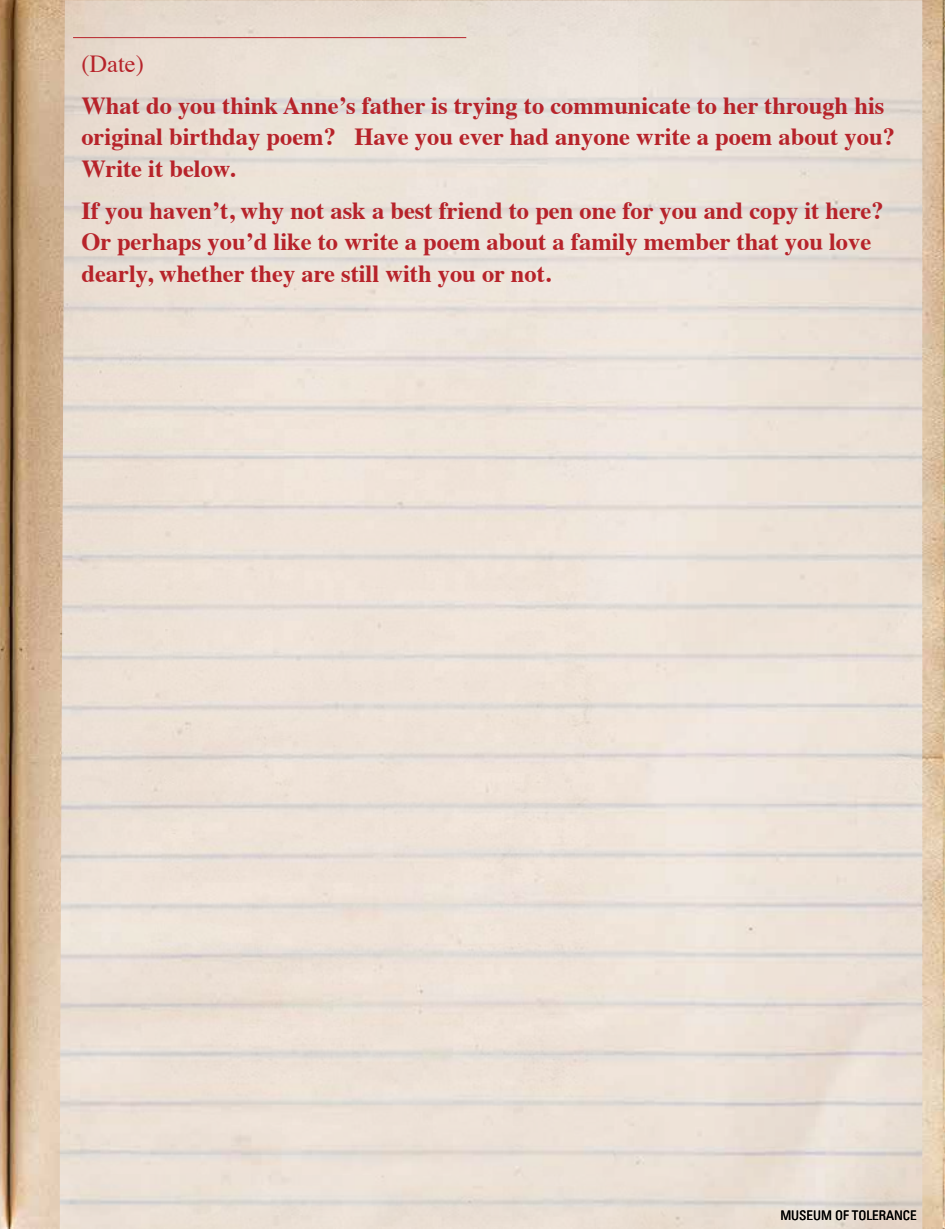
<style>
.page{position:relative;width:945px;height:1229px;background:#fff}
.page>*{position:absolute;margin:0;border:0;box-sizing:border-box;transform-origin:0 0}
.t1{font:700 24.5px/31.5px "Times";color:#b7232a}
.t2{font:24.5px "Times";color:#b7232a}
.t3{font:condensed 13.12px "Univers LT Std";color:#000}
</style>
<div class="page">
<img style="left:0;top:0;width:945px;height:1228px">
<img style="left:60px;top:0;width:862px;height:1228px">
<hr style="left:73px;top:37px;width:393px;height:1px;background:#b7232a">
<p class="t2" style="left:81px;top:40px;width:64px">(Date)</p>
<p class="t1" style="left:81px;top:87px;width:815px">What do you think Anne’s father is trying to communicate to her through his original birthday poem? Have you ever had anyone write a poem about you?<br>Write it below.</p>
<p class="t1" style="left:81px;top:192px;width:804px">If you haven’t, why not ask a best friend to pen one for you and copy it here?<br>Or perhaps you’d like to write a poem about a family member that you love dearly, whether they are still with you or not.</p>
<p class="t3" style="left:780px;top:1206px;width:138px">MUSEUM OF TOLERANCE</p>
</div>
